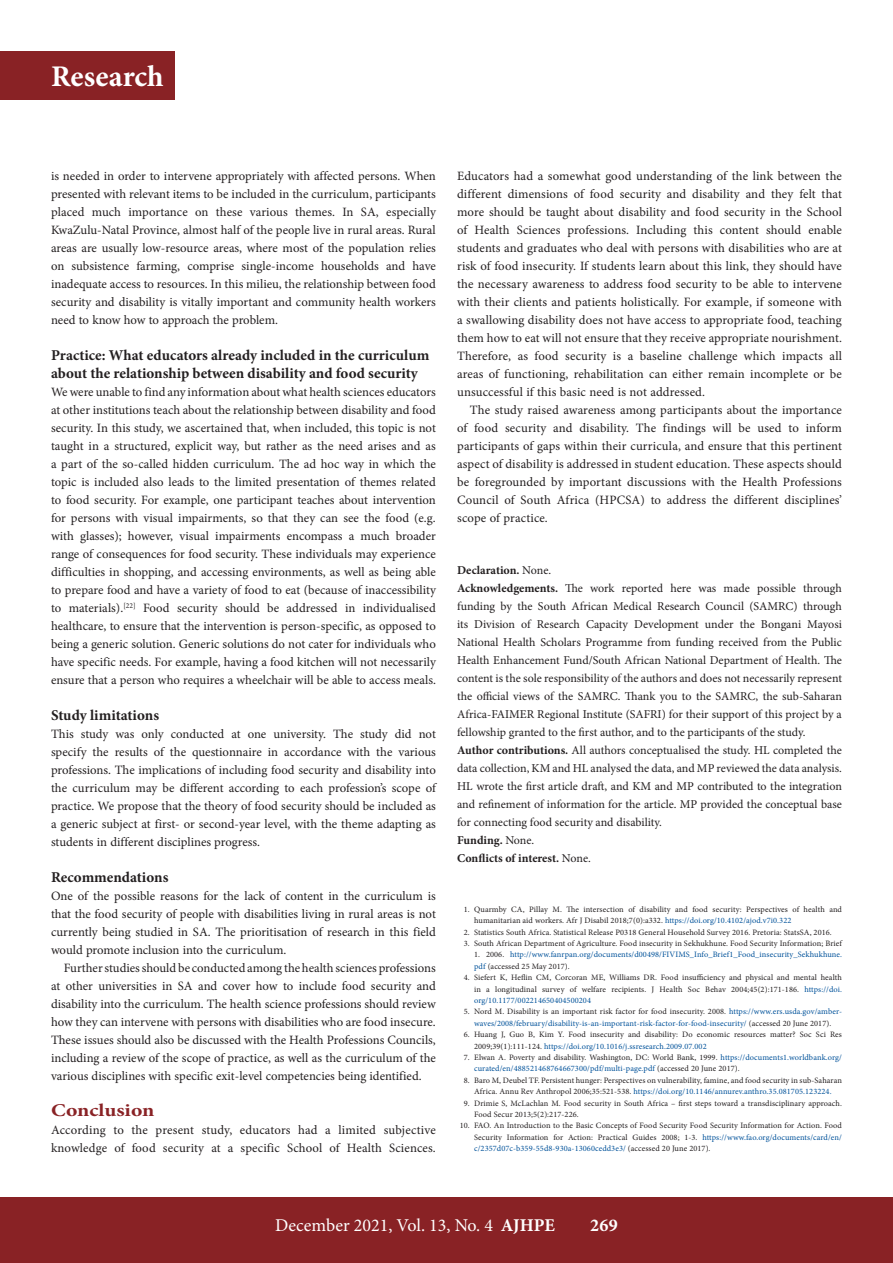
<style>
.page{position:relative;width:893px;height:1263px;background:#fff}
.page>*{position:absolute;margin:0;border:0;box-sizing:border-box;transform-origin:0 0}
.t1{font:700 30px "Minion Pro";color:#fff}
.t2{font:18px "Minion Pro";color:#fff}
.B_HEAD{font:700 18px "Minion Pro";color:#892225;scale:1.2 1}
.t3{font:700 18px "Minion Pro";color:#fff}
.C_HEAD{font:700 15px/18px "Minion Pro";color:#231f20}
.BODY_TEXT_1ST_PARAGR{font:12.75px/18px "Minion Pro";letter-spacing:.005em;color:#231f20;text-align:justify}
.BODY_TEXT_INDENT{font:12.75px/18px "Minion Pro";letter-spacing:.005em;color:#231f20;text-align:justify}
.ACKNOWLEGEMENTS{font:12px/18px "Minion Pro";letter-spacing:-.005em;color:#231f20;text-align:justify}
.ACKNOWLEGEMENTS-2{font:700 12px "Minion Pro";color:#231f20}
.t4{font:8.25px/11.4px "Minion Pro";letter-spacing:.01em;color:#231f20}
.t5{font:8.25px/11.4px "Minion Pro";letter-spacing:.01em;color:#01529a}
.s1{font-weight:400}
.s2{font-weight:700}
.s3{color:#01529a}
.s4{color:#231f20}
</style>
<div class="page">
<div style="left:0;top:1197px;width:893px;height:66px;background:#892225"></div>
<div style="left:0;top:51px;width:174px;height:49px;background:#892225"></div>
<h1 class="t1" style="left:51px;top:56px;width:114px">Research</h1>
<p class="BODY_TEXT_1ST_PARAGR" style="left:51px;top:167px;width:386px">is needed in order to intervene appropriately with affected persons. When presented with relevant items to be included in the curriculum, participants placed much importance on these various themes. In SA, especially KwaZulu-Natal Province, almost half of the people live in rural areas. Rural areas are usually low-resource areas, where most of the population relies on subsistence farming, comprise single-income households and have inadequate access to resources. In this milieu, the relationship between food security and disability is vitally important and community health workers need to know how to approach the problem.</p>
<h3 class="C_HEAD" style="left:51px;top:346px;width:380px">Practice: What educators already included in the curriculum about the relationship between disability and food security</h3>
<p class="BODY_TEXT_1ST_PARAGR" style="left:51px;top:383px;width:386px">We were unable to find any information about what health sciences educators at other institutions teach about the relationship between disability and food security. In this study, we ascertained that, when included, this topic is not taught in a structured, explicit way, but rather as the need arises and as a part of the so-called hidden curriculum. The ad hoc way in which the topic is included also leads to the limited presentation of themes related to food security. For example, one participant teaches about intervention for persons with visual impairments, so that they can see the food (e.g. with glasses); however, visual impairments encompass a much broader range of consequences for food security. These individuals may experience difficulties in shopping, and accessing environments, as well as being able to prepare food and have a variety of food to eat (because of inaccessibility to materials).<sup>[22]</sup> Food security should be addressed in individualised healthcare, to ensure that the intervention is person-specific, as opposed to being a generic solution. Generic solutions do not cater for individuals who have specific needs. For example, having a food kitchen will not necessarily ensure that a person who requires a wheelchair will be able to access meals.</p>
<h3 class="C_HEAD" style="left:51px;top:706px;width:110px">Study limitations</h3>
<p class="BODY_TEXT_1ST_PARAGR" style="left:51px;top:725px;width:386px">This study was only conducted at one university. The study did not specify the results of the questionnaire in accordance with the various professions. The implications of including food security and disability into the curriculum may be different according to each profession’s scope of practice. We propose that the theory of food security should be included as a generic subject at first- or second-year level, with the theme adapting as students in different disciplines progress.</p>
<h3 class="C_HEAD" style="left:51px;top:868px;width:119px">Recommendations</h3>
<p class="BODY_TEXT_1ST_PARAGR" style="left:51px;top:887px;width:386px">One of the possible reasons for the lack of content in the curriculum is that the food security of people with disabilities living in rural areas is not currently being studied in SA. The prioritisation of research in this field would promote inclusion into the curriculum.</p>
<p class="BODY_TEXT_INDENT" style="left:51px;top:959px;width:386px;text-indent:13px">Further studies should be conducted among the health sciences professions at other universities in SA and cover how to include food security and disability into the curriculum. The health science professions should review how they can intervene with persons with disabilities who are food insecure.<br>These issues should also be discussed with the Health Professions Councils, including a review of the scope of practice, as well as the curriculum of the various disciplines with specific exit-level competencies being identified.</p>
<h2 class="B_HEAD" style="left:51px;top:1098px;width:88px">Conclusion</h2>
<p class="BODY_TEXT_1ST_PARAGR" style="left:51px;top:1121px;width:386px">According to the present study, educators had a limited subjective knowledge of food security at a specific School of Health Sciences.</p>
<p class="BODY_TEXT_1ST_PARAGR" style="left:457px;top:167px;width:386px">Educators had a somewhat good understanding of the link between the different dimensions of food security and disability and they felt that more should be taught about disability and food security in the School of Health Sciences professions. Including this content should enable students and graduates who deal with persons with disabilities who are at risk of food insecurity. If students learn about this link, they should have the necessary awareness to address food security to be able to intervene with their clients and patients holistically. For example, if someone with a swallowing disability does not have access to appropriate food, teaching them how to eat will not ensure that they receive appropriate nourishment.<br>Therefore, as food security is a baseline challenge which impacts all areas of functioning, rehabilitation can either remain incomplete or be unsuccessful if this basic need is not addressed.</p>
<p class="BODY_TEXT_INDENT" style="left:457px;top:401px;width:386px;text-indent:13px">The study raised awareness among participants about the importance of food security and disability. The findings will be used to inform participants of gaps within their curricula, and ensure that this pertinent aspect of disability is addressed in student education. These aspects should be foregrounded by important discussions with the Health Professions Council of South Africa (HPCSA) to address the different disciplines’ scope of practice.</p>
<p class="ACKNOWLEGEMENTS-2" style="left:457px;top:562px;width:96px">Declaration. <span class="s1">None.</span></p>
<p class="ACKNOWLEGEMENTS" style="left:457px;top:579px;width:386px"><span class="s2">Acknowledgements.</span> The work reported here was made possible through funding by the South African Medical Research Council (SAMRC) through its Division of Research Capacity Development under the Bongani Mayosi National Health Scholars Programme from funding received from the Public Health Enhancement Fund/South African National Department of Health. The content is the sole responsibility of the authors and does not necessarily represent the official views of the SAMRC. Thank you to the SAMRC, the sub-Saharan Africa-FAIMER Regional Institute (SAFRI) for their support of this project by a fellowship granted to the first author, and to the participants of the study.</p>
<p class="ACKNOWLEGEMENTS" style="left:457px;top:741px;width:386px"><span class="s2">Author contributions.</span> All authors conceptualised the study. HL completed the data collection, KM and HL analysed the data, and MP reviewed the data analysis.<br>HL wrote the first article draft, and KM and MP contributed to the integration and refinement of information for the article. MP provided the conceptual base for connecting food security and disability.</p>
<p class="ACKNOWLEGEMENTS-2" style="left:457px;top:832px;width:79px">Funding. <span class="s1">None.</span></p>
<p class="ACKNOWLEGEMENTS-2" style="left:457px;top:850px;width:135px">Conflicts of interest. <span class="s1">None.</span></p>
<p class="t4" style="left:474px;top:903px;width:369px;text-indent:-10px">1. Quarmby CA, Pillay M. The intersection of disability and food security: Perspectives of health and humanitarian aid workers. Afr J Disabil 2018;7(0):a332. <span class="s3">https://doi.org/10.4102/ajod.v7i0.322</span></p>
<p class="t4" style="left:464px;top:926px;width:370px">2. Statistics South Africa. Statistical Release P0318 General Household Survey 2016. Pretoria: StatsSA, 2016.</p>
<p class="t4" style="left:464px;top:938px;width:380px">3. South African Department of Agriculture. Food insecurity in Sekhukhune. Food Security Information; Brief</p>
<p class="t5" style="left:474px;top:949px;width:369px"><span class="s4">1. 2006.</span> http://www.fanrpan.org/documents/d00498/FIVIMS_Info_Brief1_Food_insecurity_Sekhukhune. pdf <span class="s4">(accessed 25 May 2017).</span></p>
<p class="t4" style="left:474px;top:972px;width:369px;text-align:justify;text-indent:-10px">4. Siefert K, Heflin CM, Corcoran ME, Williams DR. Food insufficiency and physical and mental health in a longitudinal survey of welfare recipients. J Health Soc Behav 2004;45(2):171-186. <span class="s3">https://doi. org/10.1177/002214650404500204</span></p>
<p class="t5" style="left:464px;top:1006px;width:380px;text-align:center"><span class="s4">5. Nord M. Disability is an important risk factor for food insecurity. 2008.</span> https://www.ers.usda.gov/amber&shy;waves/2008/february/disability-is-an-important-risk-factor-for-food-insecurity/ <span class="s4">(accessed 20 June 2017).</span></p>
<p class="t4" style="left:474px;top:1029px;width:369px;text-indent:-10px">6. Huang J, Guo B, Kim Y. Food insecurity and disability: Do economic resources matter? Soc Sci Res<br>2009;39(1):111-124. <span class="s3">https://doi.org/10.1016/j.ssresearch.2009.07.002</span></p>
<p class="t5" style="left:474px;top:1052px;width:369px;text-indent:-10px"><span class="s4">7. Elwan A. Poverty and disability. Washington, DC: World Bank, 1999.</span> https://documents1.worldbank.org/ curated/en/488521468764667300/pdf/multi-page.pdf <span class="s4">(accessed 20 June 2017).</span></p>
<p class="t4" style="left:464px;top:1074px;width:380px;text-align:center">8. Baro M, Deubel TF. Persistent hunger: Perspectives on vulnerability, famine, and food security in sub-Saharan<br>Africa. Annu Rev Anthropol 2006;35:521-538. <span class="s3">https://doi.org/10.1146/annurev.anthro.35.081705.123224.</span></p>
<p class="t4" style="left:474px;top:1097px;width:369px;text-indent:-10px">9. Drimie S, McLachlan M. Food security in South Africa – first steps toward a transdisciplinary approach.<br>Food Secur 2013;5(2):217-226.</p>
<p class="t4" style="left:474px;top:1120px;width:369px;text-align:justify;text-indent:-14px">10. FAO. An Introduction to the Basic Concepts of Food Security Food Security Information for Action. Food Security Information for Action: Practical Guides 2008; 1-3. <span class="s3">https://www.fao.org/documents/card/en/ c/2357d07c-b359-55d8-930a-13060cedd3e3/</span> (accessed 20 June 2017).</p>
<h2 class="t2" style="left:275px;top:1213px;width:281px">December 2021, Vol. 13, No. 4 <span class="s2">AJHPE</span></h2>
<h2 class="t3" style="left:590px;top:1213px;width:29px">269</h2>
</div>
